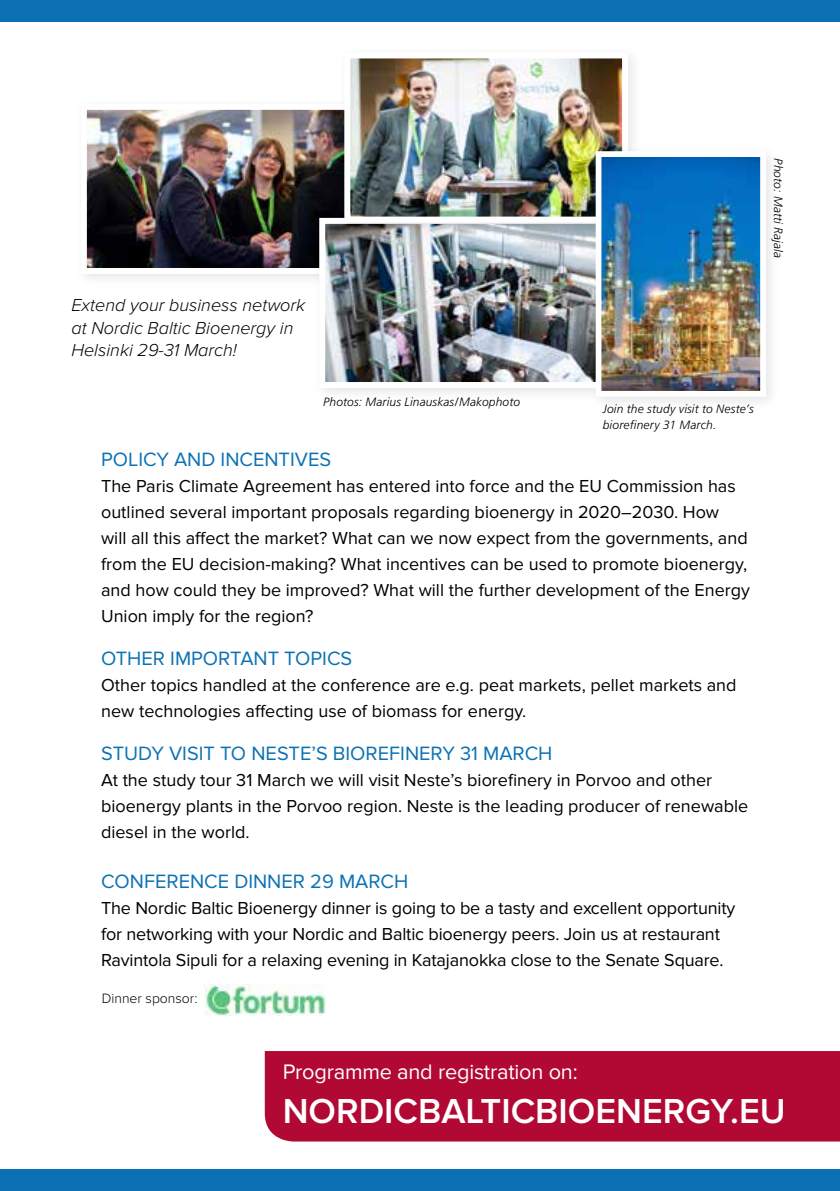
<style>
.page{position:relative;width:840px;height:1191px;background:#fff}
.page>*{position:absolute;margin:0;border:0;box-sizing:border-box;transform-origin:0 0}
.t1{font:600 36px "Proxima Nova";color:#fff}
.t2{font:21.8px "Proxima Nova";letter-spacing:-.01em;color:#fff}
.t3{font:20px "Proxima Nova";color:#0b71b4}
.t4{font:18px/26px "Proxima Nova";color:#000}
.t5{font:italic 300 18px/22px "Proxima Nova";color:#000}
.t6{font:300 14px "Proxima Nova";color:#000}
.t7{font:italic 300 12px/16px "Frutiger";letter-spacing:.015em;color:#000}
</style>
<div class="page">
<div style="left:75px;top:98px;width:303px;height:190px;background:#000;opacity:.1"></div>
<img style="left:88px;top:111px;width:250px;height:156px">
<div style="left:81px;top:104px;width:283px;height:170px;border:6px solid #fff"></div>
<div style="left:0;top:1169px;width:839px;height:22px;background:#0b71b4"></div>
<div style="left:0;top:0;width:839px;height:21px;background:#0b71b4"></div>
<div style="left:264px;top:1051px;width:575px;height:90px;background:#b10933"></div>
<div style="left:312px;top:211px;width:305px;height:191px;background:#000;opacity:.1"></div>
<img style="left:326px;top:225px;width:262px;height:156px">
<div style="left:319px;top:218px;width:283px;height:170px;border:6px solid #fff"></div>
<div style="left:338px;top:46px;width:304px;height:190px;background:#000;opacity:.1"></div>
<img style="left:351px;top:59px;width:269px;height:157px">
<div style="left:344px;top:52px;width:283px;height:171px;border:6px solid #fff"></div>
<div style="left:588px;top:144px;width:192px;height:267px;background:#000;opacity:.1"></div>
<img style="left:602px;top:158px;width:156px;height:232px">
<div style="left:595px;top:151px;width:170px;height:246px;border:6px solid #fff"></div>
<img style="left:204px;top:984px;width:121px;height:31px">
<p class="t5" style="left:71px;top:295px;width:235px">Extend your business network at Nordic Baltic Bioenergy in<br>Helsinki 29-31 March!</p>
<p class="t7" style="left:323px;top:394px;width:198px">Photos: Marius Linauskas/Makophoto</p>
<p class="t7" style="left:602px;top:401px;width:153px">Join the study visit to Neste’s biorefinery 31 March.</p>
<p class="t3" style="left:101px;top:447px;width:231px">POLICY AND INCENTIVES</p>
<p class="t4" style="left:101px;top:473px;width:650px">The Paris Climate Agreement has entered into force and the EU Commission has outlined several important proposals regarding bioenergy in 2020–2030. How<br>will all this affect the market? What can we now expect from the governments, and from the EU decision-making? What incentives can be used to promote bioenergy, and how could they be improved? What will the further development of the Energy Union imply for the region?</p>
<p class="t3" style="left:101px;top:646px;width:252px">OTHER IMPORTANT TOPICS</p>
<p class="t4" style="left:101px;top:672px;width:636px">Other topics handled at the conference are e.g. peat markets, pellet markets and new technologies affecting use of biomass for energy.</p>
<p class="t3" style="left:101px;top:741px;width:452px">STUDY VISIT TO NESTE’S BIOREFINERY 31 MARCH</p>
<p class="t4" style="left:101px;top:767px;width:648px">At the study tour 31 March we will visit Neste’s biorefinery in Porvoo and other bioenergy plants in the Porvoo region. Neste is the leading producer of renewable diesel in the world.</p>
<p class="t3" style="left:101px;top:869px;width:308px">CONFERENCE DINNER 29 MARCH</p>
<p class="t4" style="left:101px;top:895px;width:635px">The Nordic Baltic Bioenergy dinner is going to be a tasty and excellent opportunity for networking with your Nordic and Baltic bioenergy peers. Join us at restaurant<br>Ravintola Sipuli for a relaxing evening in Katajanokka close to the Senate Square.</p>
<p class="t6" style="left:102px;top:990px;width:97px">Dinner sponsor:</p>
<p class="t7" style="left:785px;top:158px;width:101px;rotate:90deg">Photo: Matti Rajala</p>
<p class="t2" style="left:282px;top:1059px;width:296px">Programme and registration on:</p>
<h1 class="t1" style="left:282px;top:1090px;width:504px">NORDICBALTICBIOENERGY.EU</h1>
</div>
